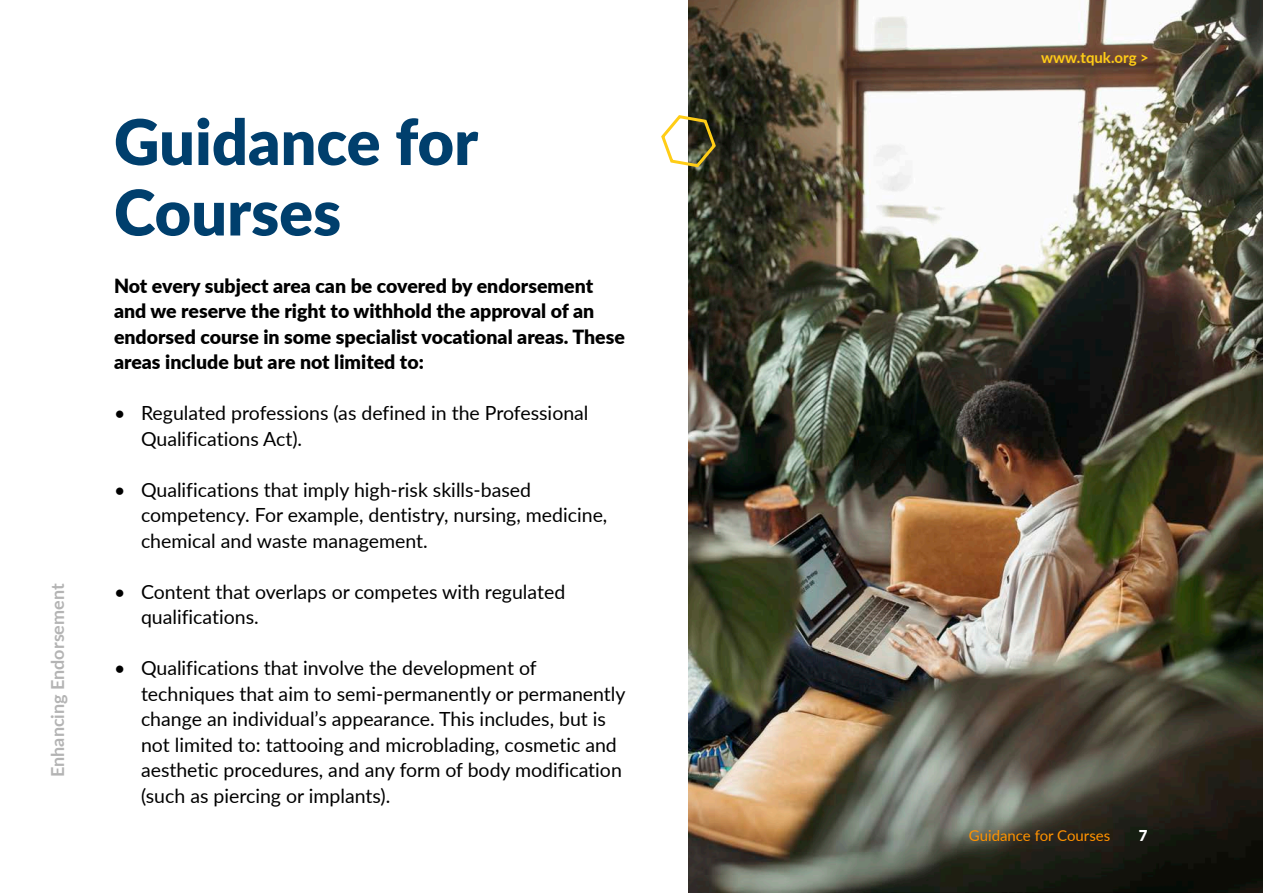
<style>
.page{position:relative;width:1263px;height:893px;background:#fff}
.page>*{position:absolute;margin:0;border:0;box-sizing:border-box;transform-origin:0 0}
.t1{font:900 63px/70.5px "Lato";color:#003f6d}
.t2{font:19.5px/25.5px "Lato";color:#000}
.t3{font:900 19.5px/25.5px "Lato";color:#000}
.t4{font:700 18px "Lato";color:#b4b4b4}
.t5{font:15px "Lato";color:#ff9200}
.t6{font:700 15px "Lato";color:#ffcd16}
.t7{font:900 15px "Lato";color:#fff}
</style>
<div class="page">
<img style="left:688px;top:0;width:575px;height:893px">
<svg style="left:661px;top:113px;width:56px;height:56px"></svg>
<p class="t4" style="left:46px;top:777px;width:195px;rotate:-90deg">Enhancing Endorsement</p>
<h1 class="t1" style="left:114px;top:105px;width:366px">Guidance for<br>Courses</h1>
<p class="t3" style="left:114px;top:272px;width:512px">Not every subject area can be covered by endorsement and we reserve the right to withhold the approval of an endorsed course in some specialist vocational areas. These areas include but are not limited to:</p>
<p class="t2" style="left:141px;top:400px;width:449px;text-indent:-27px">• Regulated professions (as defined in the Professional<br>Qualifications Act).</p>
<p class="t2" style="left:141px;top:476px;width:468px;text-indent:-27px">• Qualifications that imply high-risk skills-based competency. For example, dentistry, nursing, medicine, chemical and waste management.</p>
<p class="t2" style="left:141px;top:578px;width:426px;text-indent:-27px">• Content that overlaps or competes with regulated qualifications.</p>
<p class="t2" style="left:141px;top:655px;width:486px;text-indent:-27px">• Qualifications that involve the development of techniques that aim to semi-permanently or permanently change an individual’s appearance. This includes, but is not limited to: tattooing and microblading, cosmetic and aesthetic procedures, and any form of body modification (such as piercing or implants).</p>
<p class="t6" style="left:1041px;top:48px;width:109px">www.tquk.org &gt;</p>
<p class="t5" style="left:969px;top:827px;width:143px">Guidance for Courses</p>
<p class="t7" style="left:1139px;top:827px;width:10px">7</p>
</div>
